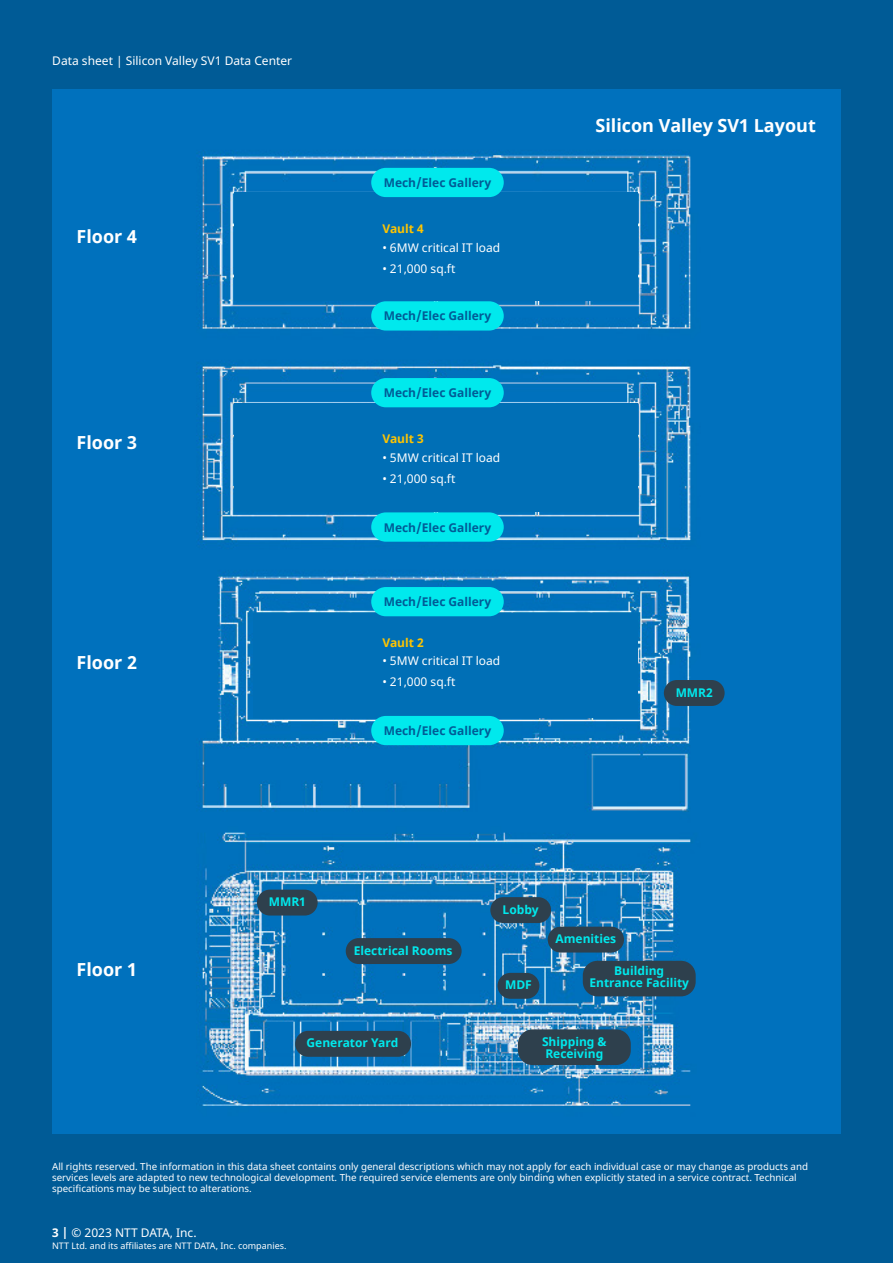
<style>
.page{position:relative;width:893px;height:1263px;background:#005b96}
.page>*{position:absolute;margin:0;border:0;box-sizing:border-box;transform-origin:0 0}
.t1{font:700 18px "Noto Sans";color:#fff}
.t2{font:12px "Noto Sans";color:#fff}
.t3{font:700 12px "Noto Sans";color:#005b96}
.t4{font:700 12px/12px "Noto Sans";color:#00e9ed;text-align:center}
.t5{font:700 12px "Noto Sans";color:#ffc400}
.t6{font:9.75px/11.2px "Noto Sans";color:#fff}
.t7{font:9px "Noto Sans";color:#fff}
.s1{font-weight:700}
</style>
<div class="page">
<img style="left:52px;top:89px;width:789px;height:1044px">
<div style="left:664px;top:680px;width:61px;height:26px;background:#2e404d;border-radius:13px"></div>
<div style="left:257px;top:890px;width:61px;height:25px;background:#2e404d;border-radius:13px"></div>
<div style="left:490px;top:897px;width:61px;height:26px;background:#2e404d;border-radius:13px"></div>
<div style="left:548px;top:927px;width:76px;height:25px;background:#2e404d;border-radius:13px"></div>
<div style="left:583px;top:961px;width:113px;height:35px;background:#2e404d;border-radius:15px"></div>
<div style="left:518px;top:1029px;width:113px;height:36px;background:#2e404d;border-radius:15px"></div>
<div style="left:498px;top:973px;width:41px;height:26px;background:#2e404d;border-radius:13px"></div>
<div style="left:346px;top:938px;width:116px;height:26px;background:#2e404d;border-radius:13px"></div>
<div style="left:295px;top:1031px;width:116px;height:26px;background:#2e404d;border-radius:13px"></div>
<div style="left:235px;top:403px;width:403px;height:109px;background:#006fb6"></div>
<div style="left:253px;top:613px;width:385px;height:104px;background:#006fb6"></div>
<div style="left:235px;top:193px;width:403px;height:108px;background:#006fb6"></div>
<div style="left:371px;top:587px;width:133px;height:29px;background:#00e9ed;border-radius:15px"></div>
<div style="left:371px;top:716px;width:133px;height:29px;background:#00e9ed;border-radius:15px"></div>
<div style="left:371px;top:168px;width:133px;height:29px;background:#00e9ed;border-radius:15px"></div>
<div style="left:371px;top:301px;width:133px;height:30px;background:#00e9ed;border-radius:15px"></div>
<div style="left:371px;top:378px;width:133px;height:29px;background:#00e9ed;border-radius:15px"></div>
<div style="left:371px;top:512px;width:133px;height:30px;background:#00e9ed;border-radius:15px"></div>
<p class="t2" style="left:52px;top:52px;width:241px">Data sheet | Silicon Valley SV1 Data Center</p>
<h1 class="t1" style="left:77px;top:224px;width:62px">Floor 4</h1>
<h1 class="t1" style="left:77px;top:430px;width:62px">Floor 3</h1>
<h1 class="t1" style="left:77px;top:649px;width:62px">Floor 2</h1>
<p class="t3" style="left:384px;top:174px;width:109px">Mech/Elec Gallery</p>
<p class="t5" style="left:382px;top:220px;width:43px">Vault 4</p>
<p class="t2" style="left:382px;top:239px;width:119px">• 6MW critical IT load</p>
<p class="t2" style="left:382px;top:260px;width:75px">• 21,000 sq.ft</p>
<p class="t3" style="left:384px;top:308px;width:109px">Mech/Elec Gallery</p>
<p class="t3" style="left:384px;top:384px;width:109px">Mech/Elec Gallery</p>
<p class="t5" style="left:382px;top:430px;width:43px">Vault 3</p>
<p class="t2" style="left:382px;top:449px;width:119px">• 5MW critical IT load</p>
<p class="t2" style="left:382px;top:470px;width:75px">• 21,000 sq.ft</p>
<p class="t3" style="left:384px;top:519px;width:109px">Mech/Elec Gallery</p>
<p class="t3" style="left:384px;top:593px;width:109px">Mech/Elec Gallery</p>
<p class="t5" style="left:382px;top:634px;width:43px">Vault 2</p>
<p class="t2" style="left:382px;top:653px;width:119px">• 5MW critical IT load</p>
<p class="t2" style="left:382px;top:674px;width:75px">• 21,000 sq.ft</p>
<p class="t3" style="left:384px;top:722px;width:109px">Mech/Elec Gallery</p>
<h1 class="t1" style="left:595px;top:113px;width:222px">Silicon Valley SV1 Layout</h1>
<p class="t4" style="left:676px;top:686px;width:39px">MMR2</p>
<h1 class="t1" style="left:77px;top:957px;width:62px">Floor 1</h1>
<p class="t4" style="left:269px;top:896px;width:39px">MMR1</p>
<p class="t4" style="left:354px;top:945px;width:100px">Electrical Rooms</p>
<p class="t4" style="left:503px;top:904px;width:38px">Lobby</p>
<p class="t4" style="left:505px;top:979px;width:28px">MDF</p>
<p class="t4" style="left:556px;top:933px;width:62px">Amenities</p>
<p class="t4" style="left:589px;top:965px;width:101px">Building<br>Entrance Facility</p>
<p class="t4" style="left:307px;top:1037px;width:93px">Generator Yard</p>
<p class="t4" style="left:542px;top:1035px;width:66px;text-align:left">Shipping &amp;<br>Receiving</p>
<p class="t6" style="left:52px;top:1161px;width:757px">All rights reserved. The information in this data sheet contains only general descriptions which may not apply for each individual case or may change as products and services levels are adapted to new technological development. The required service elements are only binding when explicitly stated in a service contract. Technical specifications may be subject to alterations.</p>
<p class="t2" style="left:52px;top:1224px;width:146px"><span class="s1">3 |</span> © 2023 NTT DATA, Inc.</p>
<p class="t7" style="left:52px;top:1239px;width:236px">NTT Ltd. and its affiliates are NTT DATA, Inc. companies.</p>
</div>
